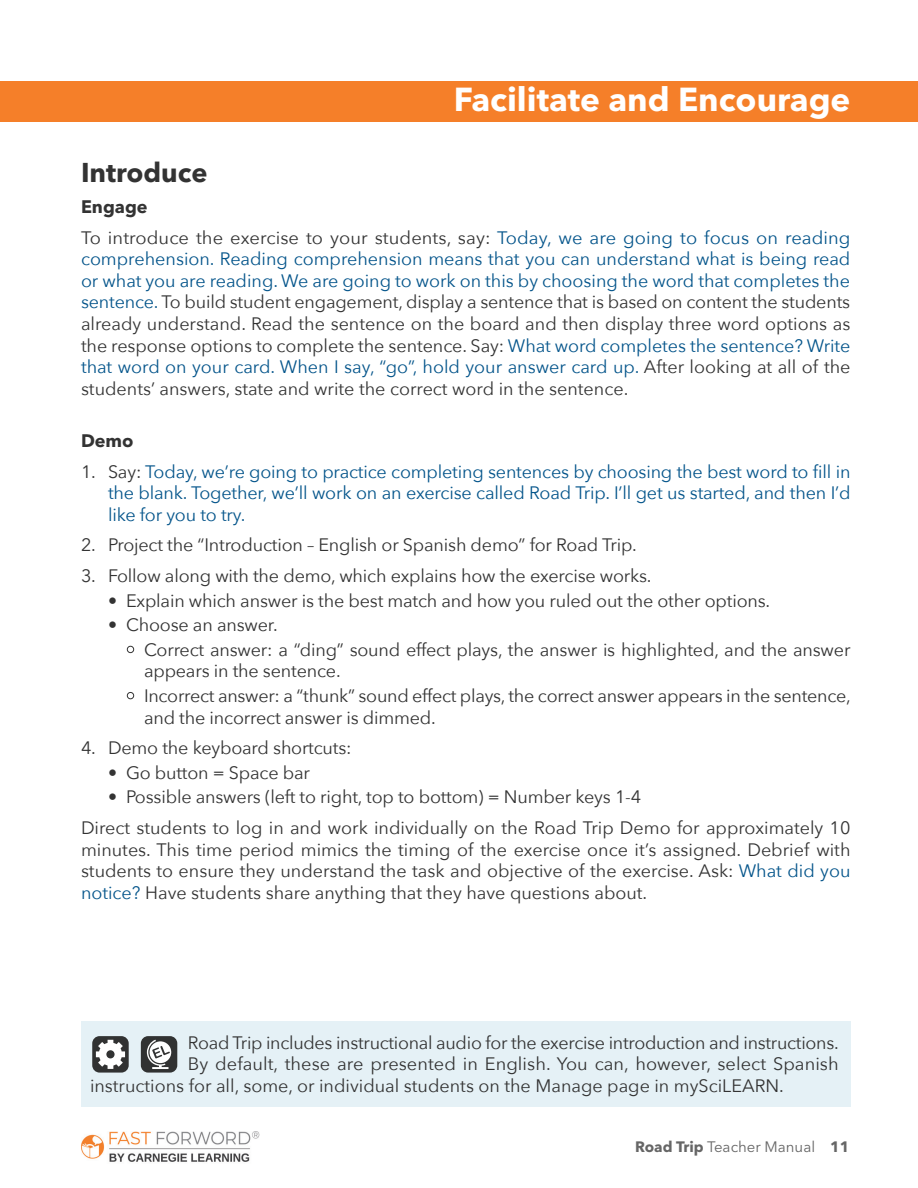
<style>
.page{position:relative;width:918px;height:1188px;background:#fff}
.page>*{position:absolute;margin:0;border:0;box-sizing:border-box;transform-origin:0 0}
.t1{font:700 33px "Avenir Next LT Pro";color:#fff}
.edited{font:700 27px "Avenir Next LT Pro";color:#333}
.edited-2{font:18px/21.6px "Avenir Next";letter-spacing:-.01em;color:#333;text-align:justify}
.t2{font:18px/21.6px "Avenir Next";letter-spacing:-.01em;color:#05558b;text-align:justify}
.edited-3{font:700 18px "Avenir Next LT Pro";color:#333}
.t3{font:15px "Avenir Next LT Pro";color:#666}
.s1{color:#05558b}
.s2{color:#333}
.s3{font-family:"Avenir Next LT Pro"}
.s4{font-weight:700}
</style>
<div class="page">
<img style="left:81px;top:1132px;width:179px;height:30px">
<div style="left:0;top:81px;width:918px;height:41px;background:#f57f29"></div>
<div style="left:81px;top:1022px;width:769px;height:85px;background:#e5f1f6"></div>
<div style="left:141px;top:1036px;width:36px;height:37px;background:#313232;border-radius:7px"></div>
<svg style="left:147px;top:1040px;width:24px;height:29px"></svg>
<div style="left:92px;top:1036px;width:37px;height:37px;background:#313232;border-radius:7px"></div>
<svg style="left:96px;top:1040px;width:29px;height:29px"></svg>
<h1 class="t1" style="left:454px;top:79px;width:398px">Facilitate and Encourage</h1>
<p class="edited" style="left:81px;top:156px;width:128px">Introduce</p>
<p class="edited-3" style="left:81px;top:196px;width:68px">Engage</p>
<p class="edited-2" style="left:81px;top:226px;width:771px">To introduce the exercise to your students, say: <span class="s1">Today, we are going to focus on reading comprehension. Reading comprehension means that you can understand what is being read or what you are reading. We are going to work on this by choosing the word that completes the sentence.</span> To build student engagement, display a sentence that is based on content the students already understand. Read the sentence on the board and then display three word options as the response options to complete the sentence. Say: <span class="s1">What word completes the sentence? Write that word on your card. When I say, “go”, hold your answer card up.</span> After looking at all of the students’ answers, state and write the correct word in the sentence.</p>
<p class="edited-3" style="left:81px;top:430px;width:54px">Demo</p>
<p class="t2" style="left:108px;top:460px;width:744px;text-indent:-27px"><span class="s2">1. Say:</span> Today, we’re going to practice completing sentences by choosing the best word to fill in the blank. Together, we’ll work on an exercise called Road Trip. I’ll get us started, and then I’d like for you to try.</p>
<p class="edited-2" style="left:81px;top:534px;width:557px">2. Project the “Introduction – English or Spanish demo” for Road Trip.</p>
<p class="edited-2" style="left:81px;top:564px;width:572px">3. Follow along with the demo, which explains how the exercise works.</p>
<p class="edited-2" style="left:108px;top:589px;width:664px">• Explain which answer is the best match and how you ruled out the other options.</p>
<p class="edited-2" style="left:108px;top:613px;width:172px">• Choose an answer.</p>
<p class="edited-2" style="left:144px;top:638px;width:708px;text-indent:-18px"><span class="s3">•</span> Correct answer: a “ding” sound effect plays, the answer is highlighted, and the answer appears in the sentence.</p>
<p class="edited-2" style="left:144px;top:684px;width:708px;text-indent:-18px"><span class="s3">•</span> Incorrect answer: a “thunk” sound effect plays, the correct answer appears in the sentence, and the incorrect answer is dimmed.</p>
<p class="edited-2" style="left:81px;top:736px;width:272px">4. Demo the keyboard shortcuts:</p>
<p class="edited-2" style="left:108px;top:761px;width:204px">• Go button = Space bar</p>
<p class="edited-2" style="left:108px;top:786px;width:535px">• Possible answers (left to right, top to bottom) = Number keys 1-4</p>
<p class="edited-2" style="left:81px;top:816px;width:771px">Direct students to log in and work individually on the Road Trip Demo for approximately 10 minutes. This time period mimics the timing of the exercise once it’s assigned. Debrief with students to ensure they understand the task and objective of the exercise. Ask: <span class="s1">What did you notice?</span> Have students share anything that they have questions about.</p>
<p class="edited-2" style="left:188px;top:1031px;width:652px">Road Trip includes instructional audio for the exercise introduction and instructions.</p>
<p class="edited-2" style="left:188px;top:1053px;width:652px">By default, these are presented in English. You can, however, select Spanish</p>
<p class="edited-2" style="left:90px;top:1074px;width:695px">instructions for all, some, or individual students on the Manage page in mySciLEARN.</p>
<p class="t3" style="left:635px;top:1138px;width:216px"><span class="s4">Road Trip</span> Teacher Manual <span class="s4">11</span></p>
</div>
